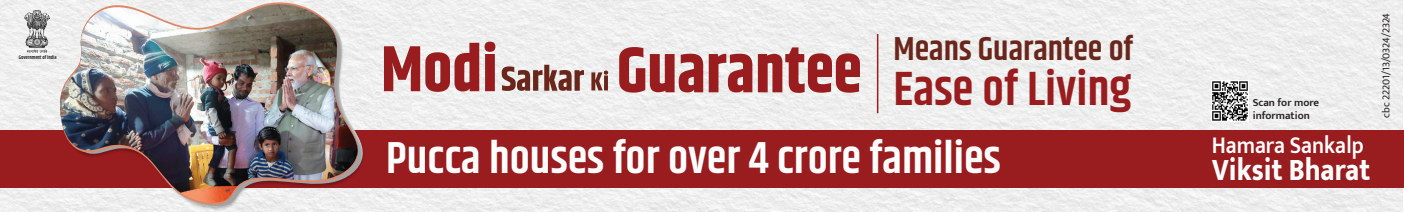
<style>
.page{position:relative;width:1404px;height:213px;background:#fff}
.page>*{position:absolute;margin:0;border:0;box-sizing:border-box;transform-origin:0 0}
.t1{font:600 48.3px "Khand";color:#991c1f}
.t2{font:600 45px "Khand";color:#fff}
.t3{font:600 33.45px "Khand";color:#6a261b}
.t4{font:800 31.2px "Mukta";color:#fff;scale:.88 1}
.t5{font:600 24.75px "Mukta";color:#fff;scale:.88 1}
.t6{font:600 10.95px/13.2px "Mukta";color:#231f20}
.t7{font:10.5px "Mukta";color:#231f20}
.t8{font:600 5.1px "Khand";color:#231f20}
</style>
<div class="page">
<img style="left:0;top:0;width:1402px;height:211px">
<div style="left:515px;top:130px;width:888px;height:57px;background:#991c1f"></div>
<div style="left:0;top:130px;width:526px;height:57px;background:#991c1f"></div>
<img style="left:61px;top:4px;width:304px;height:207px">
<img style="left:60px;top:1px;width:298px;height:204px">
<hr style="left:876px;top:34px;width:2px;height:79px;background:#991c1f">
<svg style="left:384px;top:42px;width:111px;height:50px"></svg>
<svg style="left:501px;top:65px;width:83px;height:26px"></svg>
<svg style="left:591px;top:70px;width:17px;height:20px"></svg>
<svg style="left:619px;top:47px;width:240px;height:46px"></svg>
<img style="left:1211px;top:80px;width:36px;height:41px">
<img style="left:25px;top:10px;width:25px;height:42px">
<p class="t8" style="left:19px;top:54px;width:39px">Government of India</p>
<p class="t3" style="left:893px;top:26px;width:241px">Means Guarantee of</p>
<p class="t1" style="left:893px;top:56px;width:239px">Ease of Living</p>
<p class="t2" style="left:386px;top:128px;width:616px">Pucca houses for over 4 crore families</p>
<p class="t6" style="left:1252px;top:95px;width:68px">Scan for more information</p>
<p class="t5" style="left:1211px;top:129px;width:174px">Hamara Sankalp</p>
<p class="t4" style="left:1211px;top:151px;width:181px">Viksit Bharat</p>
<p class="t7" style="left:1379px;top:117px;width:106px;rotate:-90deg">cbc 22201/13/0324/2324</p>
</div>
